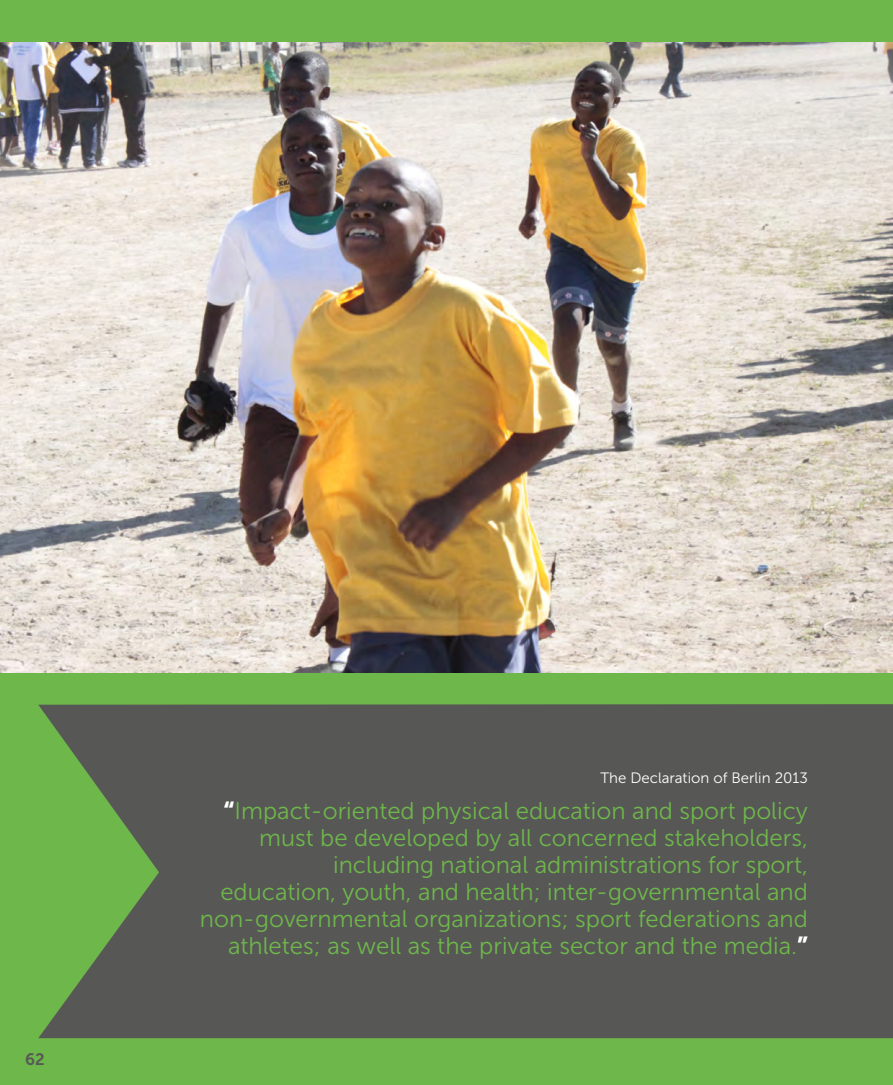
<style>
.page{position:relative;width:893px;height:1085px;background:#fff}
.page>*{position:absolute;margin:0;border:0;box-sizing:border-box;transform-origin:0 0}
.t1{font:24px/27px "Museo Sans 300";color:#6eb74a;text-align:right}
.t2{font:16.5px "Museo Sans 700";color:#575756}
.t3{font:15px "Museo Sans 300";color:#fff}
.s1{font-family:"Museo Sans 900";color:#fff}
</style>
<div class="page">
<div style="left:0;top:0;width:893px;height:1084px;background:#6eb74a"></div>
<svg style="left:38px;top:704px;width:855px;height:333px;background:#585d55"></svg>
<img style="left:0;top:43px;width:893px;height:629px">
<p class="t2" style="left:25px;top:1050px;width:21px">62</p>
<p class="t3" style="left:600px;top:769px;width:209px">The Declaration of Berlin 2013</p>
<p class="t1" style="left:200px;top:796px;width:609px"><span class="s1">“</span>Impact-oriented physical education and sport policy must be developed by all concerned stakeholders, including national administrations for sport,<br>education, youth, and health; inter-governmental and non-governmental organizations; sport federations and athletes; as well as the private sector and the media.<span class="s1">”</span></p>
</div>
